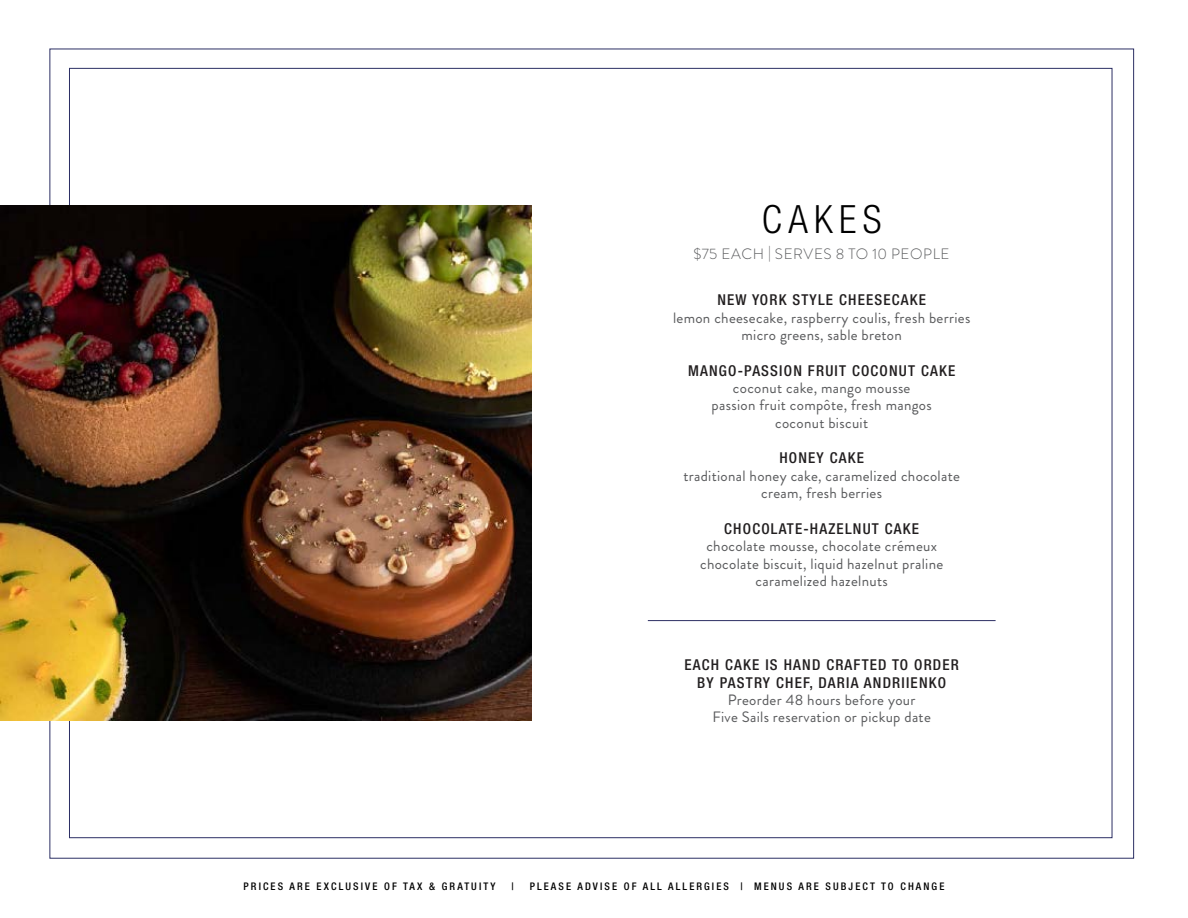
<style>
.page{position:relative;width:1188px;height:918px;background:#fff}
.page>*{position:absolute;margin:0;border:0;box-sizing:border-box;transform-origin:0 0}
.t1{font:300 condensed 39px "Helvetica Neue LT Pro";letter-spacing:.16em;color:#000}
.t2{font:15px/17.4px "Brandon Grotesque";letter-spacing:.02em;color:#58595b;text-align:center}
.t3{font:500 condensed 15px/18px "Helvetica Neue LT Pro";letter-spacing:.08em;color:#221f20;text-align:center}
.t4{font:300 15px "Brandon Grotesque";letter-spacing:.04em;color:#58595b}
.t5{font:500 condensed 10.5px "Helvetica Neue LT Pro";letter-spacing:.2em;color:#000}
</style>
<div class="page">
<hr style="left:648px;top:620px;width:348px;height:1px;background:#2c2f64">
<img style="left:0;top:205px;width:531px;height:516px">
<h1 class="t1" style="left:762px;top:196px;width:121px">CAKES</h1>
<p class="t4" style="left:694px;top:244px;width:258px">$75 EACH | SERVES 8 TO 10 PEOPLE</p>
<p class="t3" style="left:717px;top:291px;width:210px">NEW YORK STYLE CHEESECAKE</p>
<p class="t2" style="left:673px;top:309px;width:299px">lemon cheesecake, raspberry coulis, fresh berries micro greens, sable breton</p>
<p class="t3" style="left:688px;top:361px;width:269px">MANGO-PASSION FRUIT COCONUT CAKE</p>
<p class="t2" style="left:712px;top:379px;width:222px">coconut cake, mango mousse passion fruit compôte, fresh mangos coconut biscuit</p>
<p class="t3" style="left:779px;top:449px;width:86px">HONEY CAKE</p>
<p class="t2" style="left:683px;top:467px;width:278px">traditional honey cake, caramelized chocolate cream, fresh berries</p>
<p class="t3" style="left:724px;top:520px;width:196px">CHOCOLATE-HAZELNUT CAKE</p>
<p class="t2" style="left:700px;top:538px;width:245px">chocolate mousse, chocolate crémeux chocolate biscuit, liquid hazelnut praline caramelized hazelnuts</p>
<p class="t3" style="left:684px;top:655px;width:276px">EACH CAKE IS HAND CRAFTED TO ORDER<br>BY PASTRY CHEF, DARIA ANDRIIENKO</p>
<p class="t2" style="left:713px;top:691px;width:220px">Preorder 48 hours before your<br>Five Sails reservation or pickup date</p>
<p class="t5" style="left:244px;top:880px;width:253px">PRICES ARE EXCLUSIVE OF TAX &amp; GRATUITY</p>
<p class="t5" style="left:511px;top:880px;width:4px">|</p>
<p class="t5" style="left:530px;top:880px;width:416px">PLEASE ADVISE OF ALL ALLERGIES | MENUS ARE SUBJECT TO CHANGE</p>
</div>
